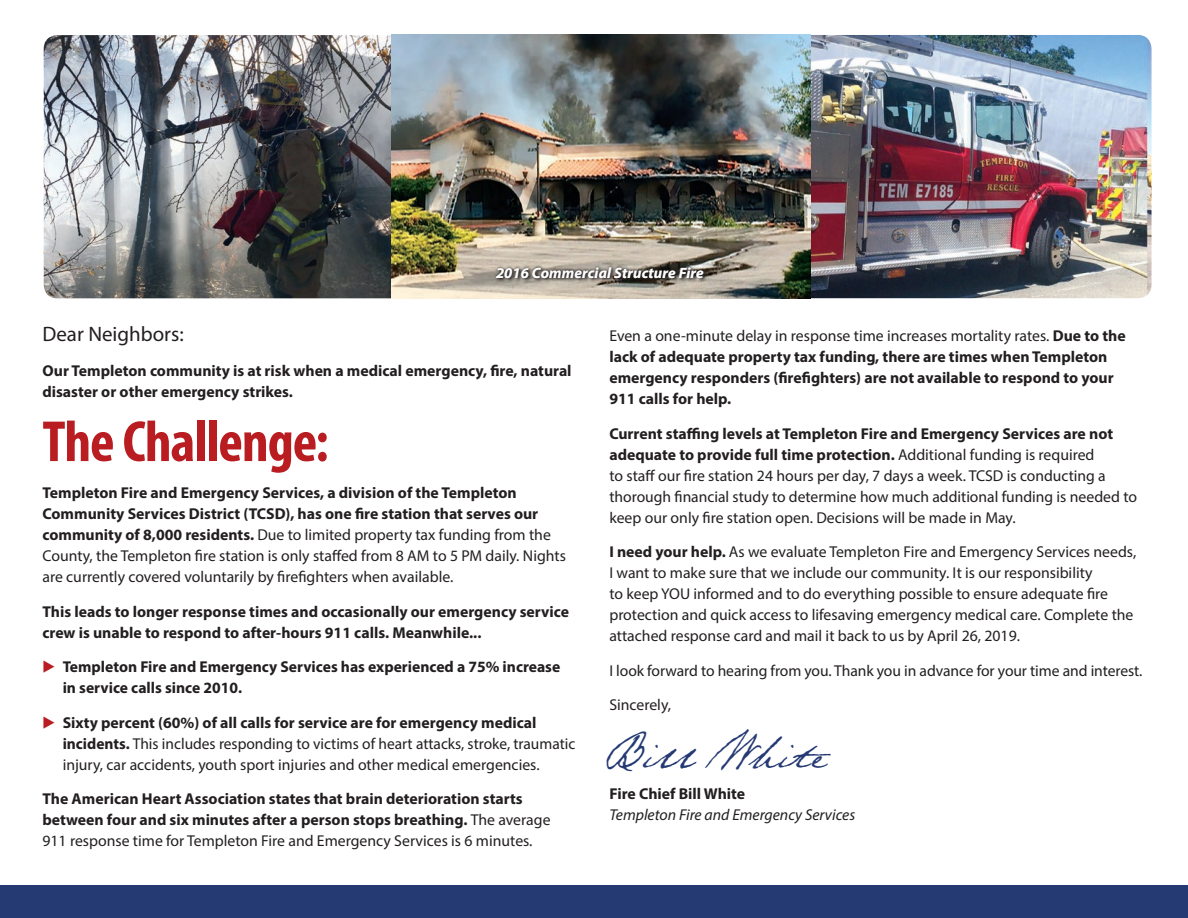
<style>
.page{position:relative;width:1188px;height:918px;background:#fff}
.page>*{position:absolute;margin:0;border:0;box-sizing:border-box;transform-origin:0 0}
.t1{font:700 condensed 58.5px "Myriad Pro";letter-spacing:-.02em;color:#b91d21}
.t2{font:58.5px "Texas Hero";color:#253973;scale:.85 1}
.t3{font:21px "Myriad Pro";color:#231f20}
.t4{font:15.75px/21px "Myriad Pro";color:#231f20}
.t5{font:700 15.75px/21px "Myriad Pro";color:#231f20}
.t6{font:italic 15.75px/21px "Myriad Pro";color:#231f20}
.t7{font:italic 700 15px "Myriad Pro";letter-spacing:.01em;color:#fff}
.s1{font-weight:700}
.s2{font-family:"European Pi Three";font-weight:400;color:#b91d21}
.s3{font-family:"European Pi Three";color:#b91d21}
.s4{font-weight:400}
.s5{font-weight:700;font-style:normal}
</style>
<div class="page">
<img style="left:44px;top:35px;width:348px;height:263px">
<img style="left:811px;top:35px;width:341px;height:263px">
<div style="left:0;top:886px;width:1188px;height:32px;background:#253973"></div>
<img style="left:392px;top:35px;width:419px;height:263px">
<svg style="left:495px;top:266px;width:214px;height:17px"></svg>
<svg style="left:493px;top:264px;width:214px;height:16px;background:#655f59"></svg>
<p class="t7" style="left:496px;top:263px;width:209px">2016 Commercial Structure Fire</p>
<p class="t3" style="left:42px;top:321px;width:143px">Dear Neighbors:</p>
<p class="t5" style="left:42px;top:359px;width:531px">Our Templeton community is at risk when a medical emergency, fire, natural disaster or other emergency strikes.</p>
<p class="t1" style="left:42px;top:405px;width:288px">The Challenge:</p>
<p class="t4" style="left:42px;top:482px;width:525px"><span class="s1">Templeton Fire and Emergency Services, a division of the Templeton Community Services District (TCSD), has one fire station that serves our community of 8,000 residents.</span> Due to limited property tax funding from the County, the Templeton fire station is only staffed from 8 AM to 5 PM daily. Nights are currently covered voluntarily by firefighters when available.</p>
<p class="t5" style="left:42px;top:600px;width:528px">This leads to longer response times and occasionally our emergency service crew is unable to respond to after-hours 911 calls. Meanwhile...</p>
<p class="t5" style="left:63px;top:656px;width:499px;text-indent:-20px"><span class="s2">E</span> Templeton Fire and Emergency Services has experienced a 75% increase in service calls since 2010.</p>
<p class="t4" style="left:63px;top:712px;width:514px;text-indent:-20px"><span class="s3">E</span> <span class="s1">Sixty percent (60%) of all calls for service are for emergency medical incidents.</span> This includes responding to victims of heart attacks, stroke, traumatic injury, car accidents, youth sport injuries and other medical emergencies.</p>
<p class="t5" style="left:42px;top:788px;width:510px">The American Heart Association states that brain deterioration starts between four and six minutes after a person stops breathing. <span class="s4">The average<br>911 response time for Templeton Fire and Emergency Services is 6 minutes.</span></p>
<p class="t5" style="left:609px;top:325px;width:518px"><span class="s4">Even a one-minute delay in response time increases mortality rates.</span> Due to the lack of adequate property tax funding, there are times when Templeton emergency responders (firefighters) are not available to respond to your 911 calls for help.</p>
<p class="t4" style="left:609px;top:423px;width:529px"><span class="s1">Current staffing levels at Templeton Fire and Emergency Services are not adequate to provide full time protection.</span> Additional funding is required<br>to staff our fire station 24 hours per day, 7 days a week. TCSD is conducting a thorough financial study to determine how much additional funding is needed to keep our only fire station open. Decisions will be made in May.</p>
<p class="t4" style="left:609px;top:541px;width:528px"><span class="s1">I need your help.</span> As we evaluate Templeton Fire and Emergency Services needs, I want to make sure that we include our community. It is our responsibility<br>to keep YOU informed and to do everything possible to ensure adequate fire protection and quick access to lifesaving emergency medical care. Complete the attached response card and mail it back to us by April 26, 2019.</p>
<p class="t4" style="left:609px;top:660px;width:535px">I look forward to hearing from you. Thank you in advance for your time and interest.</p>
<p class="t4" style="left:609px;top:694px;width:63px">Sincerely,</p>
<p class="t2" style="left:606px;top:725px;width:261px">Bill White</p>
<p class="t6" style="left:609px;top:783px;width:247px"><span class="s5">Fire Chief Bill White<br></span>Templeton Fire and Emergency Services</p>
</div>
